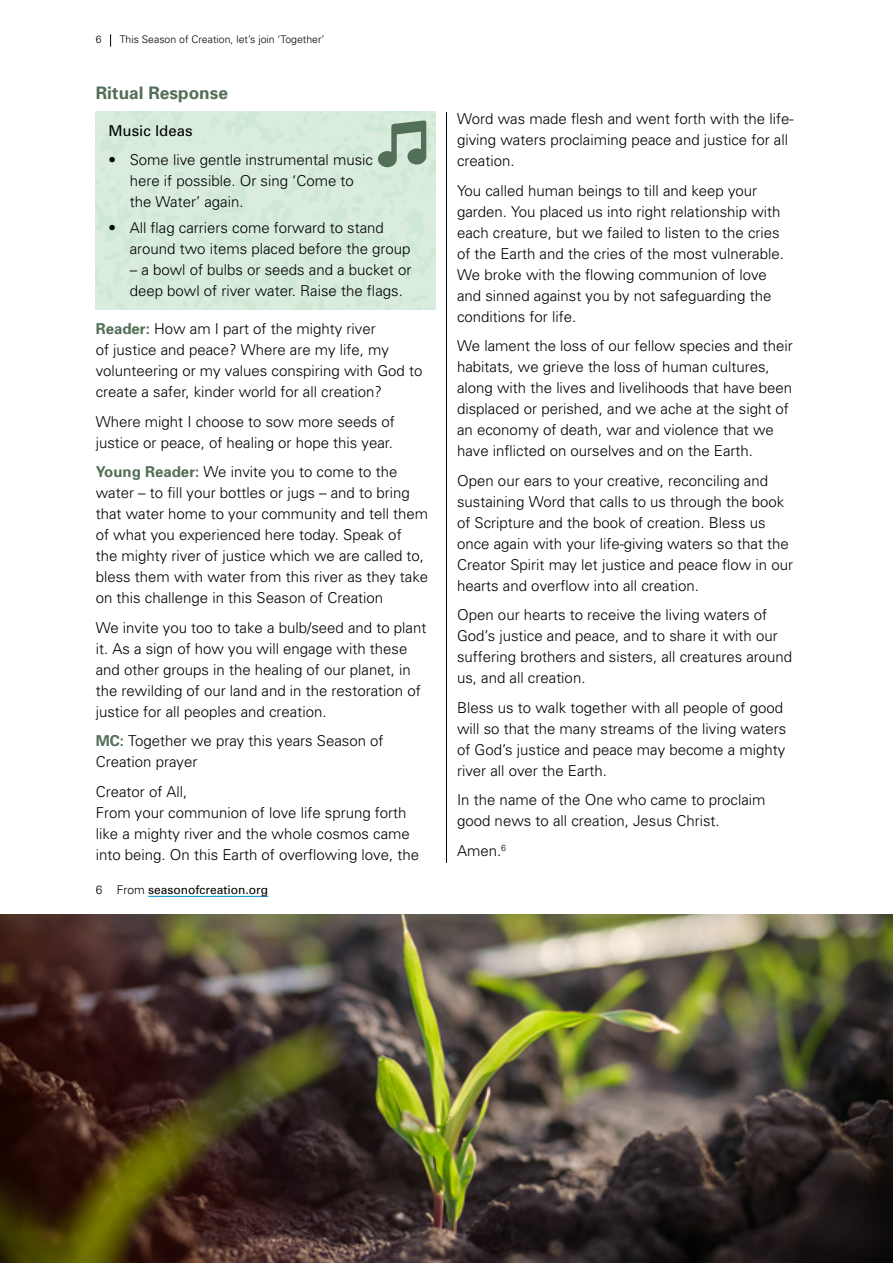
<style>
.page{position:relative;width:893px;height:1263px;background:#fff}
.page>*{position:absolute;margin:0;border:0;box-sizing:border-box;transform-origin:0 0}
.t1{font:700 17.25px "Univers";color:#536f57}
.t2{font:300 15px/21px "Univers";color:#000}
.t3{font:15px "Univers";color:#000}
.t4{font:12px "Univers";color:#000}
.t5{font:300 10.5px "Univers";color:#000}
.s1{font-weight:700;color:#536f57}
.s2{font-weight:300}
</style>
<div class="page">
<img style="left:0;top:914px;width:893px;height:349px">
<hr style="left:148px;top:896px;width:120px;height:1px;background:#0090d7">
<hr style="left:446px;top:112px;width:1px;height:751px;background:#000">
<svg style="left:378px;top:120px;width:48px;height:47px;background:#99b19d"></svg>
<svg style="left:110px;top:34px;width:1px;height:13px"></svg>
<p class="t5" style="left:96px;top:33px;width:7px">6</p>
<p class="t5" style="left:120px;top:33px;width:206px">This Season of Creation, let’s join ‘Together’</p>
<p class="t1" style="left:96px;top:82px;width:134px">Ritual Response</p>
<p class="t3" style="left:108px;top:122px;width:86px">Music Ideas</p>
<p class="t2" style="left:130px;top:149px;width:245px;text-indent:-21px">• Some live gentle instrumental music here if possible. Or sing ‘Come to the Water’ again.</p>
<p class="t2" style="left:130px;top:216px;width:282px;text-indent:-21px">• All flag carriers come forward to stand around two items placed before the group</p>
<p class="t2" style="left:130px;top:258px;width:283px">– a bowl of bulbs or seeds and a bucket or deep bowl of river water. Raise the flags.</p>
<p class="t2" style="left:96px;top:318px;width:328px"><span class="s1">Reader:</span> How am I part of the mighty river<br>of justice and peace? Where are my life, my volunteering or my values conspiring with God to create a safer, kinder world for all creation?</p>
<p class="t2" style="left:96px;top:411px;width:301px">Where might I choose to sow more seeds of justice or peace, of healing or hope this year.</p>
<p class="t2" style="left:96px;top:461px;width:334px"><span class="s1">Young Reader:</span> We invite you to come to the water – to fill your bottles or jugs – and to bring that water home to your community and tell them of what you experienced here today. Speak of<br>the mighty river of justice which we are called to, bless them with water from this river as they take on this challenge in this Season of Creation</p>
<p class="t2" style="left:96px;top:617px;width:332px">We invite you too to take a bulb/seed and to plant it. As a sign of how you will engage with these and other groups in the healing of our planet, in the rewilding of our land and in the restoration of justice for all peoples and creation.</p>
<p class="t2" style="left:96px;top:730px;width:289px"><span class="s1">MC:</span> Together we pray this years Season of<br>Creation prayer</p>
<p class="t2" style="left:96px;top:781px;width:325px">Creator of All,<br>From your communion of love life sprung forth like a mighty river and the whole cosmos came into being. On this Earth of overflowing love, the</p>
<p class="t4" style="left:96px;top:883px;width:174px"><span class="s2">6 From</span> seasonofcreation.org</p>
<p class="t2" style="left:457px;top:108px;width:338px">Word was made flesh and went forth with the life&shy;giving waters proclaiming peace and justice for all creation.</p>
<p class="t2" style="left:457px;top:179px;width:328px">You called human beings to till and keep your garden. You placed us into right relationship with each creature, but we failed to listen to the cries of the Earth and the cries of the most vulnerable.<br>We broke with the flowing communion of love and sinned against you by not safeguarding the conditions for life.</p>
<p class="t2" style="left:457px;top:335px;width:337px">We lament the loss of our fellow species and their habitats, we grieve the loss of human cultures, along with the lives and livelihoods that have been displaced or perished, and we ache at the sight of an economy of death, war and violence that we have inflicted on ourselves and on the Earth.</p>
<p class="t2" style="left:457px;top:469px;width:337px">Open our ears to your creative, reconciling and sustaining Word that calls to us through the book of Scripture and the book of creation. Bless us once again with your life-giving waters so that the Creator Spirit may let justice and peace flow in our hearts and overflow into all creation.</p>
<p class="t2" style="left:457px;top:604px;width:337px">Open our hearts to receive the living waters of God’s justice and peace, and to share it with our suffering brothers and sisters, all creatures around us, and all creation.</p>
<p class="t2" style="left:457px;top:696px;width:331px">Bless us to walk together with all people of good will so that the many streams of the living waters of God’s justice and peace may become a mighty river all over the Earth.</p>
<p class="t2" style="left:457px;top:789px;width:310px">In the name of the One who came to proclaim good news to all creation, Jesus Christ.</p>
<p class="t2" style="left:457px;top:839px;width:51px">Amen.<sup>6</sup></p>
</div>
